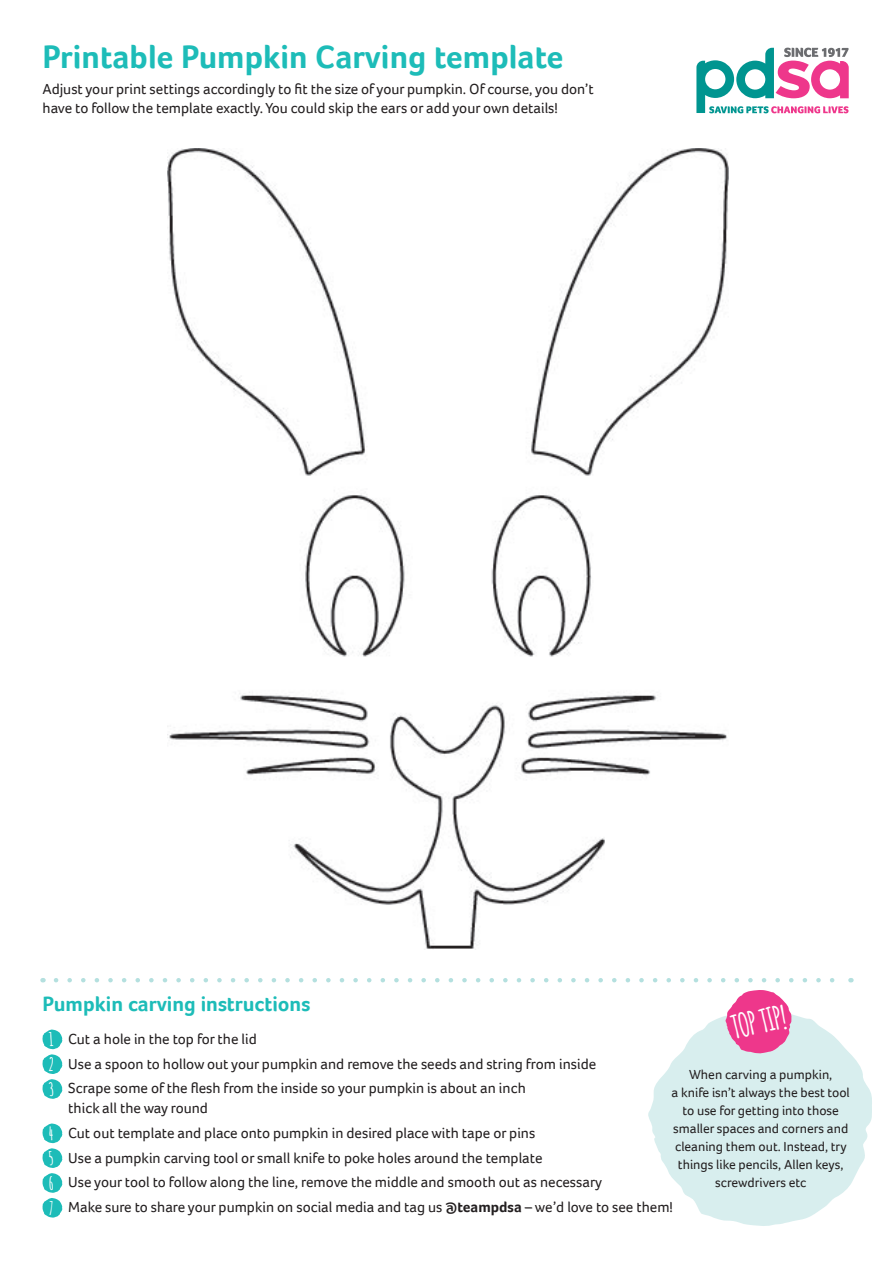
<style>
.page{position:relative;width:893px;height:1263px;background:#fff}
.page>*{position:absolute;margin:0;border:0;box-sizing:border-box;transform-origin:0 0}
.t1{font:700 33px "PDSA Foco";color:#1dbcb8}
.t2{font:700 31.65px "Amatic";color:#fff}
.t3{font:700 21px "PDSA Foco";color:#1dbcb8}
.t4{font:15px/24.8px "PDSA Foco";color:#231f20}
.t5{font:13.5px/18px "PDSA Foco";color:#231f20;text-align:center}
.s1{font-family:"Amatic";font-weight:700;font-size:18.15px;color:#fff}
.s2{font-weight:700}
</style>
<div class="page">
<svg style="left:696px;top:48px;width:153px;height:65px"></svg>
<svg style="left:42px;top:1029px;width:20px;height:70px"></svg>
<svg style="left:42px;top:1123px;width:20px;height:94px"></svg>
<svg style="left:648px;top:1014px;width:224px;height:212px;fill:#d8eeee"></svg>
<svg style="left:725px;top:990px;width:67px;height:63px;background:#ed64a4"></svg>
<svg style="left:56px;top:978px;width:779px;height:4px"></svg>
<img style="left:167px;top:148px;width:561px;height:801px">
<h1 class="t1" style="left:43px;top:38px;width:523px">Printable Pumpkin Carving template</h1>
<p class="t4" style="left:43px;top:79px;width:553px;line-height:19.5px">Adjust your print settings accordingly to fit the size of your pumpkin. Of course, you don’t have to follow the template exactly. You could skip the ears or add your own details!</p>
<h3 class="t3" style="left:43px;top:991px;width:269px">Pumpkin carving instructions</h3>
<h2 class="t2" style="left:727px;top:1005px;width:57px;rotate:-12deg">TOP TIP!</h2>
<p class="t4" style="left:49px;top:1026px;width:549px"><span class="s1">1</span> Cut a hole in the top for the lid<br><span class="s1">2</span> Use a spoon to hollow out your pumpkin and remove the seeds and string from inside<br><span class="s1">3</span> Scrape some of the flesh from the inside so your pumpkin is about an inch</p>
<p class="t4" style="left:49px;top:1095px;width:626px;text-indent:20px">thick all the way round<br><span class="s1">4</span> Cut out template and place onto pumpkin in desired place with tape or pins<br><span class="s1">5</span> Use a pumpkin carving tool or small knife to poke holes around the template<br><span class="s1">6</span> Use your tool to follow along the line, remove the middle and smooth out as necessary<br><span class="s1">7</span> Make sure to share your pumpkin on social media and tag us <span class="s2">@teampdsa</span> – we’d love to see them!</p>
<p class="t5" style="left:672px;top:1065px;width:180px">When carving a pumpkin,<br>a knife isn’t always the best tool to use for getting into those smaller spaces and corners and cleaning them out. Instead, try things like pencils, Allen keys, screwdrivers etc</p>
</div>
